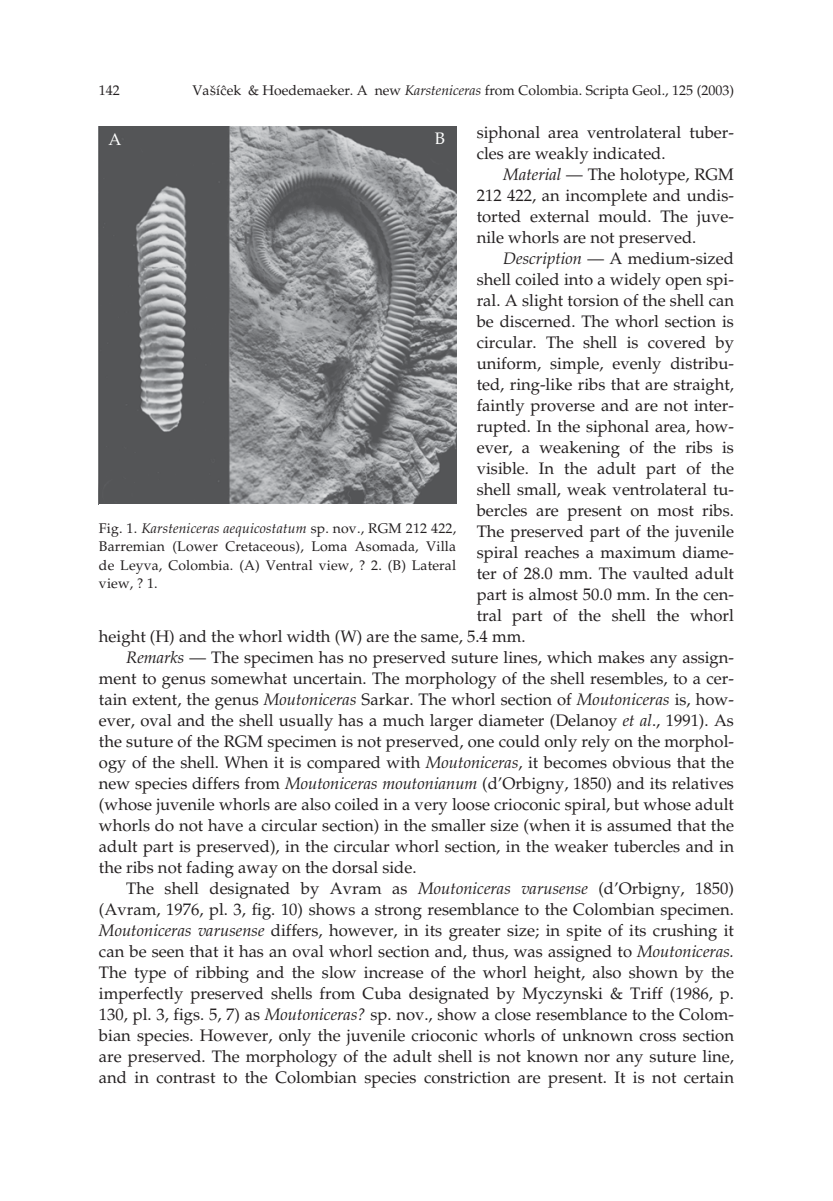
<style>
.page{position:relative;width:833px;height:1201px;background:#fff}
.page>*{position:absolute;margin:0;border:0;box-sizing:border-box;transform-origin:0 0}
.t1{font:16.62px/21px "Palatino";color:#231f20}
.t2{font:16.62px "Palatino";color:#fff}
.t3{font:14px/18.4px "Palatino";letter-spacing:.005em;color:#231f20;text-align:justify}
.s1{font-style:italic}
</style>
<div class="page">
<svg style="left:98px;top:126px;width:359px;height:379px;background:#7b7d7f"></svg>
<p class="t3" style="left:99px;top:82px;width:22px">142</p>
<p class="t3" style="left:192px;top:82px;width:543px">Vaˇsíˆcek &amp; Hoedemaeker. A new <span class="s1">Karsteniceras</span> from Colombia. Scripta Geol., 125 (2003)</p>
<p class="t1" style="left:477px;top:124px;width:259px">siphonal area ventrolateral tuber&shy;cles are weakly indicated.</p>
<p class="t1" style="left:477px;top:166px;width:259px;text-align:justify;text-indent:27px"><span class="s1">Material</span> — The holotype, RGM 212 422, an incomplete and undis&shy;torted external mould. The juve&shy;nile whorls are not preserved.</p>
<p class="t1" style="left:503px;top:250px;width:232px"><span class="s1">Description</span> — A medium-sized</p>
<p class="t1" style="left:477px;top:271px;width:259px">shell coiled into a widely open spi-</p>
<p class="t1" style="left:477px;top:292px;width:259px">ral. A slight torsion of the shell can</p>
<p class="t1" style="left:477px;top:313px;width:259px">be discerned. The whorl section is</p>
<p class="t1" style="left:477px;top:334px;width:259px">circular. The shell is covered by</p>
<p class="t1" style="left:477px;top:355px;width:259px">uniform, simple, evenly distribu-</p>
<p class="t1" style="left:477px;top:376px;width:259px">ted, ring-like ribs that are straight,</p>
<p class="t1" style="left:477px;top:397px;width:259px">faintly proverse and are not inter-</p>
<p class="t1" style="left:477px;top:418px;width:259px">rupted. In the siphonal area, how-</p>
<p class="t1" style="left:477px;top:439px;width:259px">ever, a weakening of the ribs is</p>
<p class="t1" style="left:477px;top:460px;width:259px">visible. In the adult part of the</p>
<p class="t1" style="left:477px;top:481px;width:259px">shell small, weak ventrolateral tu-</p>
<p class="t1" style="left:477px;top:502px;width:259px">bercles are present on most ribs.</p>
<p class="t1" style="left:477px;top:523px;width:259px">The preserved part of the juvenile</p>
<p class="t1" style="left:477px;top:544px;width:259px">spiral reaches a maximum diame-</p>
<p class="t1" style="left:477px;top:565px;width:259px">ter of 28.0 mm. The vaulted adult</p>
<p class="t1" style="left:477px;top:586px;width:259px">part is almost 50.0 mm. In the cen-</p>
<p class="t1" style="left:477px;top:607px;width:259px">tral part of the shell the whorl</p>
<p class="t1" style="left:99px;top:628px;width:428px">height (H) and the whorl width (W) are the same, 5.4 mm.</p>
<p class="t1" style="left:126px;top:649px;width:609px"><span class="s1">Remarks</span> — The specimen has no preserved suture lines, which makes any assign-</p>
<p class="t1" style="left:99px;top:670px;width:637px">ment to genus somewhat uncertain. The morphology of the shell resembles, to a cer-</p>
<p class="t1" style="left:99px;top:691px;width:636px">tain extent, the genus <span class="s1">Moutoniceras</span> Sarkar. The whorl section of <span class="s1">Moutoniceras</span> is, how-</p>
<p class="t1" style="left:99px;top:712px;width:636px">ever, oval and the shell usually has a much larger diameter (Delanoy <span class="s1">et al</span>., 1991). As</p>
<p class="t1" style="left:99px;top:733px;width:637px">the suture of the RGM specimen is not preserved, one could only rely on the morphol-</p>
<p class="t1" style="left:99px;top:754px;width:636px">ogy of the shell. When it is compared with <span class="s1">Moutoniceras</span>, it becomes obvious that the</p>
<p class="t1" style="left:99px;top:775px;width:636px">new species differs from <span class="s1">Moutoniceras moutonianum</span> (d’Orbigny, 1850) and its relatives</p>
<p class="t1" style="left:99px;top:796px;width:637px">(whose juvenile whorls are also coiled in a very loose crioconic spiral, but whose adult</p>
<p class="t1" style="left:99px;top:817px;width:636px">whorls do not have a circular section) in the smaller size (when it is assumed that the</p>
<p class="t1" style="left:99px;top:838px;width:637px">adult part is preserved), in the circular whorl section, in the weaker tubercles and in</p>
<p class="t1" style="left:99px;top:859px;width:319px">the ribs not fading away on the dorsal side.</p>
<p class="t1" style="left:126px;top:880px;width:609px">The shell designated by Avram as <span class="s1">Moutoniceras varusense</span> (d’Orbigny, 1850)</p>
<p class="t1" style="left:99px;top:901px;width:636px">(Avram, 1976, pl. 3, fig. 10) shows a strong resemblance to the Colombian specimen.</p>
<p class="t1" style="left:99px;top:922px;width:636px"><span class="s1">Moutoniceras varusense</span> differs, however, in its greater size; in spite of its crushing it</p>
<p class="t1" style="left:99px;top:943px;width:636px">can be seen that it has an oval whorl section and, thus, was assigned to <span class="s1">Moutoniceras.</span></p>
<p class="t1" style="left:99px;top:964px;width:637px">The type of ribbing and the slow increase of the whorl height, also shown by the</p>
<p class="t1" style="left:99px;top:985px;width:637px">imperfectly preserved shells from Cuba designated by Myczynski &amp; Triff (1986, p.</p>
<p class="t1" style="left:99px;top:1006px;width:636px">130, pl. 3, figs. 5, 7) as <span class="s1">Moutoniceras?</span> sp. nov., show a close resemblance to the Colom-</p>
<p class="t1" style="left:99px;top:1027px;width:637px">bian species. However, only the juvenile crioconic whorls of unknown cross section</p>
<p class="t1" style="left:99px;top:1048px;width:637px">are preserved. The morphology of the adult shell is not known nor any suture line,</p>
<p class="t1" style="left:99px;top:1069px;width:637px">and in contrast to the Colombian species constriction are present. It is not certain</p>
<p class="t2" style="left:109px;top:133px;width:14px">A</p>
<p class="t2" style="left:435px;top:132px;width:12px">B</p>
<p class="t3" style="left:99px;top:520px;width:359px">Fig. 1. <span class="s1">Karsteniceras aequicostatum</span> sp. nov., RGM 212 422, Barremian (Lower Cretaceous), Loma Asomada, Villa de Leyva, Colombia. (A) Ventral view, ? 2. (B) Lateral view, ? 1.</p>
</div>
